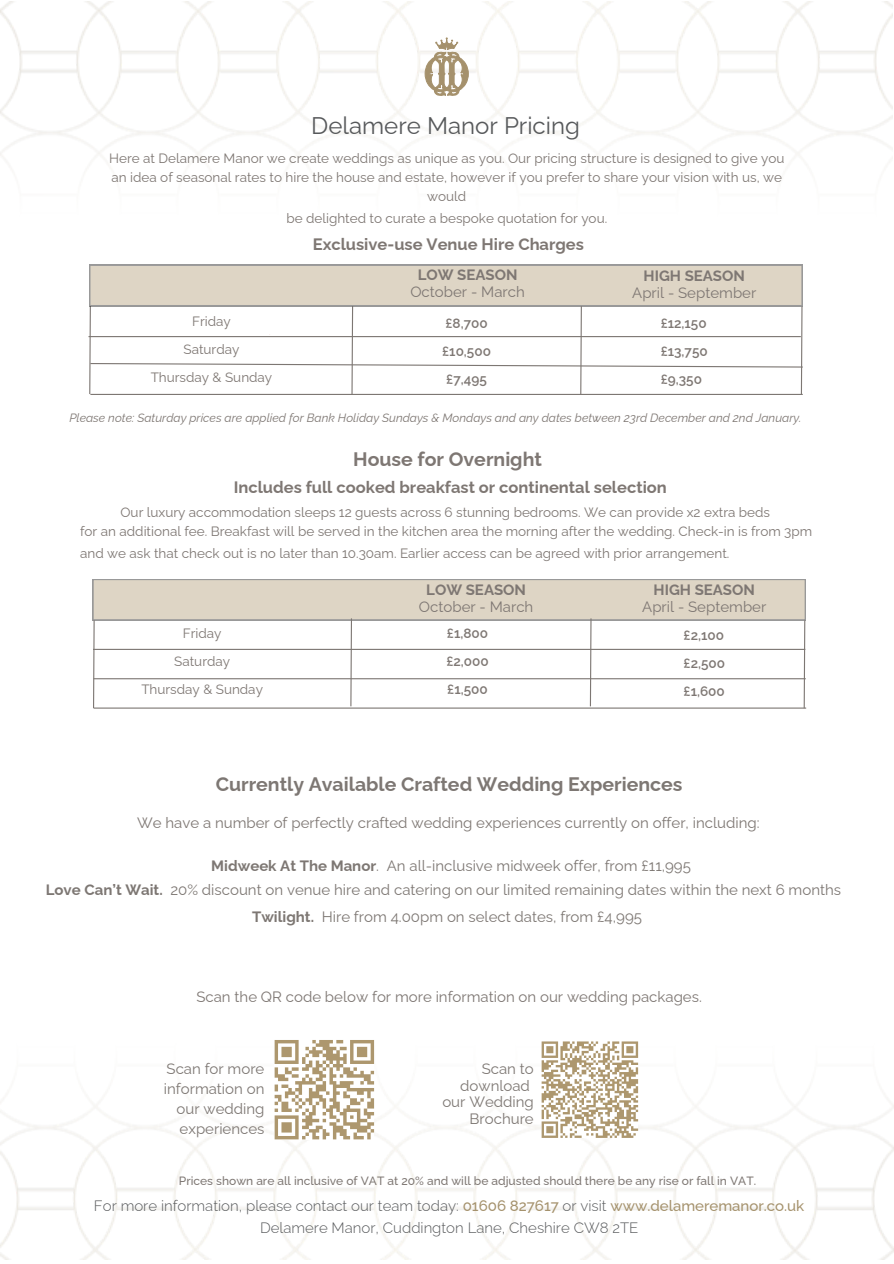
<style>
.page{position:relative;width:894px;height:1264px;background:#fff}
.page>*{position:absolute;margin:0;border:0;box-sizing:border-box;transform-origin:0 0}
.t1{font:24px "Raleway";color:#57595b}
.t2{font:700 19.5px "Raleway";color:#7d7773}
.t3{font:700 19.5px "Raleway";color:#7e7773}
.t4{font:700 16.5px "Raleway";color:#7e7773}
.t5{font:15px/16.8px "Raleway";color:#7d7773;text-align:right}
.t6{font:15px/16.8px "Raleway";color:#7e7773;text-align:center}
.t7{font:300 15px/21.3px "Raleway";color:#57595b;text-align:center}
.t8{font:13.5px/28.2px "Raleway";color:#7e7773;text-align:center}
.t9{font:600 13.5px/28.2px "Raleway";color:#7e7773;text-align:justify}
.t10{font:italic 12px "Raleway";color:#7e7773}
.t11{font:500 12px "Raleway";color:#7e7773}
.s1{font-weight:700}
.s2{font-weight:500;color:#a5926d}
</style>
<div class="page">
<img style="left:0;top:1px;width:892px;height:156px">
<svg style="left:424px;top:32px;width:44px;height:64px"></svg>
<hr style="left:88px;top:336px;width:712px;height:1px;background:#7d7773">
<img style="left:1px;top:1041px;width:892px;height:217px">
<svg style="left:89px;top:265px;width:714px;height:130px"></svg>
<svg style="left:274px;top:1040px;width:100px;height:99px"></svg>
<svg style="left:541px;top:1041px;width:97px;height:96px"></svg>
<hr style="left:94px;top:707px;width:712px;height:1px;background:#7d7773">
<svg style="left:92px;top:579px;width:713px;height:130px"></svg>
<h6 class="t1" style="left:311px;top:111px;width:270px">Delamere Manor Pricing</h6>
<h6 class="t8" style="left:109px;top:149px;width:676px;line-height:19.2px">Here at Delamere Manor we create weddings as unique as you. Our pricing structure is designed to give you an idea of seasonal rates to hire the house and estate, however if you prefer to share your vision with us, we would</h6>
<h6 class="t8" style="left:286px;top:204px;width:322px">be delighted to curate a bespoke quotation for you.</h6>
<h5 class="t4" style="left:312px;top:235px;width:273px">Exclusive-use Venue Hire Charges</h5>
<p class="t6" style="left:410px;top:266px;width:116px"><span class="s1">LOW SEASON<br></span>October - March</p>
<h3 class="t6" style="left:632px;top:267px;width:126px"><span class="s1">HIGH SEASON<br></span>April - September</h3>
<p class="t8" style="left:151px;top:307px;width:123px">Friday<br>Saturday<br>Thursday &amp; Sunday</p>
<h1 class="t9" style="left:442px;top:309px;width:50px;text-align:center">£8,700 £10,500 £7,495</h1>
<h6 class="t9" style="left:660px;top:309px;width:49px">£12,150 £13,750 £9,350</h6>
<h4 class="t10" style="left:69px;top:410px;width:733px">Please note: Saturday prices are applied for Bank Holiday Sundays &amp; Mondays and any dates between 23rd December and 2nd January.</h4>
<h4 class="t3" style="left:353px;top:447px;width:190px">House for Overnight</h4>
<h4 class="t4" style="left:234px;top:477px;width:434px">Includes full cooked breakfast or continental selection</h4>
<h4 class="t8" style="left:80px;top:503px;width:733px;line-height:19.2px">Our luxury accommodation sleeps 12 guests across 6 stunning bedrooms. We can provide x2 extra beds<br>for an additional fee. Breakfast will be served in the kitchen area the morning after the wedding. Check-in is from 3pm</h4>
<h4 class="t8" style="left:80px;top:539px;width:650px">and we ask that check out is no later than 10.30am. Earlier access can be agreed with prior arrangement.</h4>
<p class="t6" style="left:419px;top:581px;width:116px"><span class="s1">LOW SEASON<br></span>October - March</p>
<p class="t6" style="left:642px;top:581px;width:126px"><span class="s1">HIGH SEASON<br></span>April - September</p>
<h4 class="t8" style="left:141px;top:619px;width:123px">Friday<br>Saturday<br>Thursday &amp; Sunday</h4>
<h4 class="t9" style="left:446px;top:619px;width:44px">£1,800 £2,000 £1,500</h4>
<h6 class="t9" style="left:683px;top:621px;width:43px">£2,100 £2,500 £1,600</h6>
<h5 class="t2" style="left:216px;top:772px;width:468px">Currently Available Crafted Wedding Experiences</h5>
<h4 class="t6" style="left:137px;top:814px;width:623px">We have a number of perfectly crafted wedding experiences currently on offer, including:</h4>
<h2 class="t5" style="left:211px;top:857px;width:481px"><span class="s1">Midweek At The Manor</span>. An all-inclusive midweek offer, from £11,995</h2>
<h4 class="t5" style="left:252px;top:908px;width:391px"><span class="s1">Twilight.</span> Hire from 4.00pm on select dates, from £4,995</h4>
<h4 class="t5" style="left:46px;top:881px;width:796px"><span class="s1">Love Can’t Wait.</span> 20% discount on venue hire and catering on our limited remaining dates within the next 6 months</h4>
<h4 class="t6" style="left:196px;top:988px;width:506px">Scan the QR code below for more information on our wedding packages.</h4>
<h5 class="t5" style="left:164px;top:1058px;width:102px;line-height:20.2px">Scan for more information on our wedding experiences</h5>
<h2 class="t5" style="left:442px;top:1059px;width:93px">Scan to download our Wedding<br>Brochure</h2>
<h4 class="t11" style="left:179px;top:1173px;width:578px">Prices shown are all inclusive of VAT at 20% and will be adjusted should there be any rise or fall in VAT.</h4>
<h5 class="t7" style="left:94px;top:1195px;width:711px">For more information, please contact our team today: <span class="s2">01606 827617</span> or visit <span class="s2">www.delameremanor.co.uk<br></span>Delamere Manor, Cuddington Lane, Cheshire CW8 2TE</h5>
</div>
